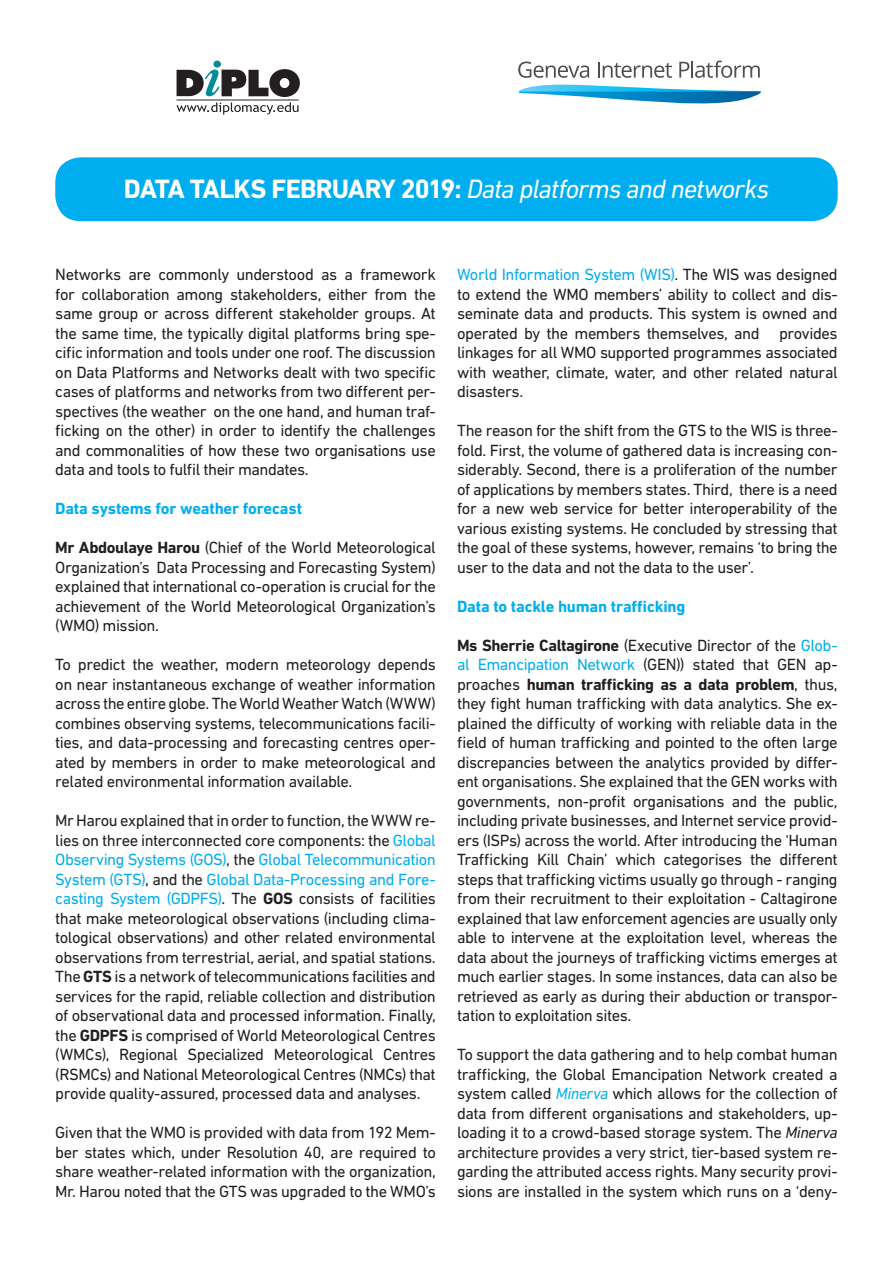
<style>
.page{position:relative;width:893px;height:1263px;background:#fff}
.page>*{position:absolute;margin:0;border:0;box-sizing:border-box;transform-origin:0 0}
.t1{font:italic 27px "DIN Next LT Pro";letter-spacing:-.035em;color:#fff}
.t2{font:16.5px/19.5px "DIN Next LT Pro";letter-spacing:-.03em;color:#231f20;text-align:justify}
.t3{font:700 16.5px "DIN Next LT Pro";letter-spacing:-.01em;color:#00aeef}
.s1{font-weight:700;font-style:normal}
.s2{font-weight:700}
.s3{color:#00aeef}
.s4{font-style:italic;color:#00aeef}
.s5{font-style:italic}
</style>
<div class="page">
<div style="left:55px;top:157px;width:783px;height:64px;background:#00aeef;border-radius:26px"></div>
<svg style="left:519px;top:85px;width:242px;height:19px"></svg>
<svg style="left:518px;top:62px;width:71px;height:16px"></svg>
<svg style="left:598px;top:62px;width:74px;height:16px"></svg>
<svg style="left:679px;top:61px;width:81px;height:17px"></svg>
<svg style="left:177px;top:61px;width:123px;height:54px"></svg>
<p class="t1" style="left:124px;top:173px;width:647px"><span class="s1">DATA TALKS FEBRUARY 2019:</span> Data platforms and networks</p>
<p class="t2" style="left:55px;top:265px;width:382px">Networks are commonly understood as a framework for collaboration among stakeholders, either from the same group or across different stakeholder groups. At the same time, the typically digital platforms bring spe&shy;cific information and tools under one roof. The discussion on Data Platforms and Networks dealt with two specific cases of platforms and networks from two different per&shy;spectives (the weather on the one hand, and human traf&shy;ficking on the other) in order to identify the challenges and commonalities of how these two organisations use data and tools to fulfil their mandates.</p>
<p class="t3" style="left:55px;top:499px;width:248px">Data systems for weather forecast</p>
<p class="t2" style="left:55px;top:538px;width:382px"><span class="s2">Mr Abdoulaye Harou</span> (Chief of the World Meteorological Organization’s Data Processing and Forecasting System) explained that international co-operation is crucial for the achievement of the World Meteorological Organization’s (WMO) mission.</p>
<p class="t2" style="left:55px;top:655px;width:382px">To predict the weather, modern meteorology depends on near instantaneous exchange of weather information across the entire globe. The World Weather Watch (WWW) combines observing systems, telecommunications facili&shy;ties, and data-processing and forecasting centres oper&shy;ated by members in order to make meteorological and related environmental information available.</p>
<p class="t2" style="left:55px;top:811px;width:382px">Mr Harou explained that in order to function, the WWW re&shy;lies on three interconnected core components: the <span class="s3">Global Observing Systems (GOS)</span>, the <span class="s3">Global Telecommunication System (GTS)</span>, and the <span class="s3">Global Data-Processing and Fore&shy;casting System (GDPFS)</span>. The <span class="s2">GOS</span> consists of facilities that make meteorological observations (including clima&shy;tological observations) and other related environmental observations from terrestrial, aerial, and spatial stations.<br>The <span class="s2">GTS</span> is a network of telecommunications facilities and services for the rapid, reliable collection and distribution of observational data and processed information. Finally, the <span class="s2">GDPFS</span> is comprised of World Meteorological Centres (WMCs), Regional Specialized Meteorological Centres (RSMCs) and National Meteorological Centres (NMCs) that provide quality-assured, processed data and analyses.</p>
<p class="t2" style="left:55px;top:1123px;width:382px">Given that the WMO is provided with data from 192 Mem&shy;ber states which, under Resolution 40, are required to share weather-related information with the organization, Mr. Harou noted that the GTS was upgraded to the WMO’s</p>
<p class="t2" style="left:457px;top:265px;width:382px"><span class="s3">World Information System (WIS)</span>. The WIS was designed to extend the WMO members’ ability to collect and dis&shy;seminate data and products. This system is owned and operated by the members themselves, and provides linkages for all WMO supported programmes associated with weather, climate, water, and other related natural disasters.</p>
<p class="t2" style="left:457px;top:421px;width:382px">The reason for the shift from the GTS to the WIS is three&shy;fold. First, the volume of gathered data is increasing con&shy;siderably. Second, there is a proliferation of the number of applications by members states. Third, there is a need for a new web service for better interoperability of the various existing systems. He concluded by stressing that the goal of these systems, however, remains ‘to bring the user to the data and not the data to the user’.</p>
<p class="t3" style="left:457px;top:596px;width:230px">Data to tackle human trafficking</p>
<p class="t2" style="left:457px;top:635px;width:382px"><span class="s2">Ms Sherrie Caltagirone</span> (Executive Director of the <span class="s3">Glob&shy;al Emancipation Network</span> (GEN)) stated that GEN ap&shy;proaches <span class="s2">human trafficking as a data problem</span>, thus, they fight human trafficking with data analytics. She ex&shy;plained the difficulty of working with reliable data in the field of human trafficking and pointed to the often large discrepancies between the analytics provided by differ&shy;ent organisations. She explained that the GEN works with governments, non-profit organisations and the public, including private businesses, and Internet service provid&shy;ers (ISPs) across the world. After introducing the ‘Human Trafficking Kill Chain’ which categorises the different steps that trafficking victims usually go through - ranging from their recruitment to their exploitation - Caltagirone explained that law enforcement agencies are usually only able to intervene at the exploitation level, whereas the data about the journeys of trafficking victims emerges at much earlier stages. In some instances, data can also be retrieved as early as during their abduction or transpor&shy;tation to exploitation sites.</p>
<p class="t2" style="left:457px;top:1045px;width:382px">To support the data gathering and to help combat human trafficking, the Global Emancipation Network created a system called <span class="s4">Minerva</span> which allows for the collection of data from different organisations and stakeholders, up&shy;loading it to a crowd-based storage system. The <span class="s5">Minerva </span>architecture provides a very strict, tier-based system re&shy;garding the attributed access rights. Many security provi&shy;sions are installed in the system which runs on a ‘deny-</p>
</div>
